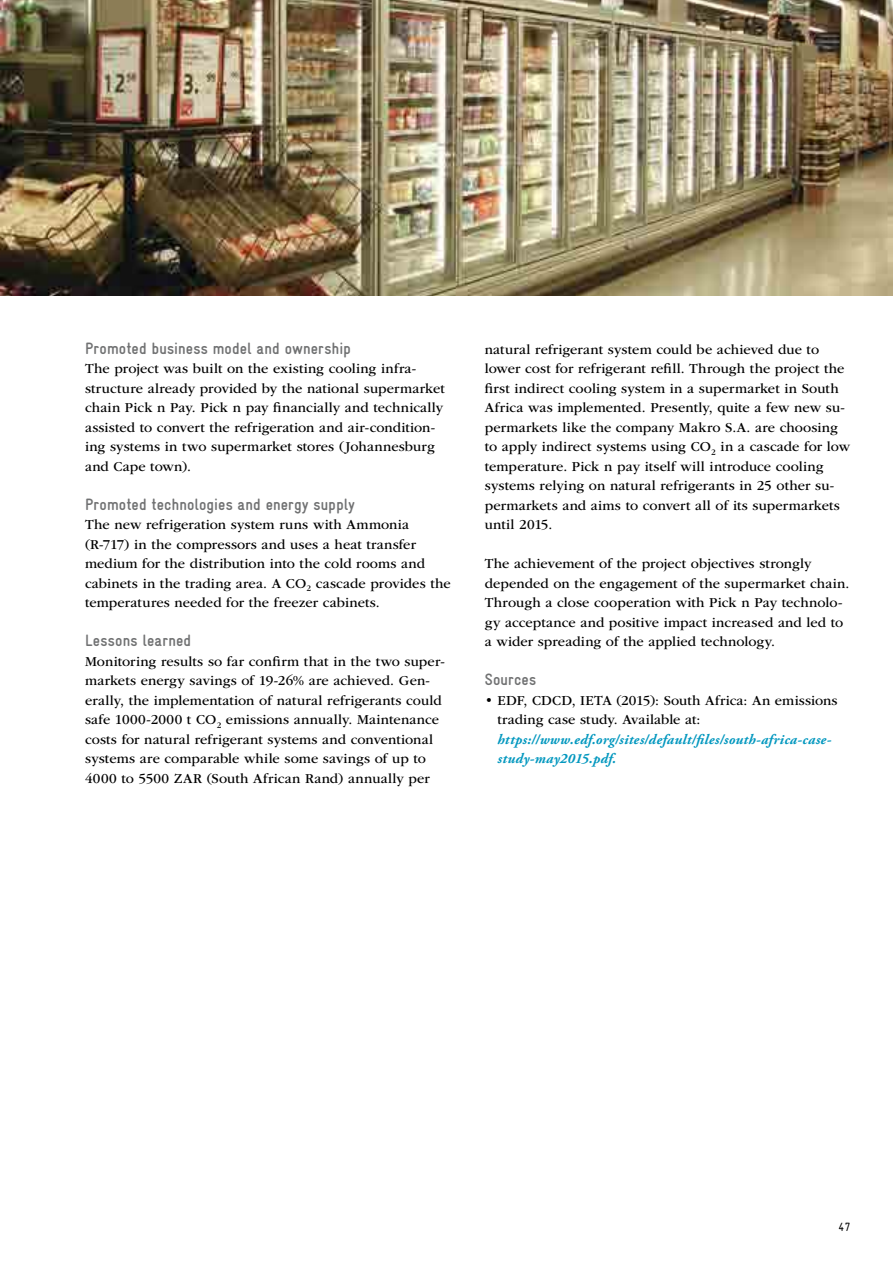
<style>
.page{position:relative;width:893px;height:1263px;background:#fff}
.page>*{position:absolute;margin:0;border:0;box-sizing:border-box;transform-origin:0 0}
.t1{font:700 condensed 16.5px "Gravur";letter-spacing:.005em;color:#707172}
.t2{font:14.25px/19.5px "ITC Garamond Std";letter-spacing:.01em;color:#000}
.t3{font:italic 700 14.25px/19.5px "Adobe Garamond Pro";letter-spacing:.02em;color:#0498bf}
.t4{font:condensed 12px "Gravur";color:#000}
</style>
<div class="page">
<img style="left:0;top:0;width:893px;height:295px">
<p class="t1" style="left:85px;top:339px;width:267px">Promoted business model and ownership</p>
<p class="t2" style="left:85px;top:359px;width:361px">The project was built on the existing cooling infra&shy;structure already provided by the national supermarket chain Pick n Pay. Pick n pay financially and technically assisted to convert the refrigeration and air-condition&shy;ing systems in two supermarket stores (Johannesburg and Cape town).</p>
<p class="t1" style="left:85px;top:495px;width:272px">Promoted technologies and energy supply</p>
<p class="t2" style="left:85px;top:515px;width:367px">The new refrigeration system runs with Ammonia (R-717) in the compressors and uses a heat transfer medium for the distribution into the cold rooms and cabinets in the trading area. A CO<sub>2</sub> cascade provides the temperatures needed for the freezer cabinets.</p>
<p class="t1" style="left:85px;top:631px;width:108px">Lessons learned</p>
<p class="t2" style="left:85px;top:652px;width:361px">Monitoring results so far confirm that in the two super&shy;markets energy savings of 19-26% are achieved. Gen&shy;erally, the implementation of natural refrigerants could safe 1000-2000 t CO<sub>2</sub> emissions annually. Maintenance costs for natural refrigerant systems and conventional systems are comparable while some savings of up to 4000 to 5500 ZAR (South African Rand) annually per</p>
<p class="t2" style="left:485px;top:340px;width:367px">natural refrigerant system could be achieved due to lower cost for refrigerant refill. Through the project the first indirect cooling system in a supermarket in South Africa was implemented. Presently, quite a few new su&shy;permarkets like the company Makro S.A. are choosing to apply indirect systems using CO<sub>2</sub> in a cascade for low temperature. Pick n pay itself will introduce cooling systems relying on natural refrigerants in 25 other su&shy;permarkets and aims to convert all of its supermarkets until 2015.</p>
<p class="t2" style="left:485px;top:554px;width:366px">The achievement of the project objectives strongly depended on the engagement of the supermarket chain.<br>Through a close cooperation with Pick n Pay technolo&shy;gy acceptance and positive impact increased and led to a wider spreading of the applied technology.</p>
<p class="t1" style="left:485px;top:670px;width:53px">Sources</p>
<p class="t2" style="left:497px;top:691px;width:342px;text-indent:-13px">• EDF, CDCD, IETA (2015): South Africa: An emissions trading case study. Available at:</p>
<p class="t3" style="left:497px;top:730px;width:335px">https://www.edf.org/sites/default/files/south-africa-case&shy;study-may2015.pdf.</p>
<p class="t4" style="left:838px;top:1221px;width:14px">47</p>
</div>
